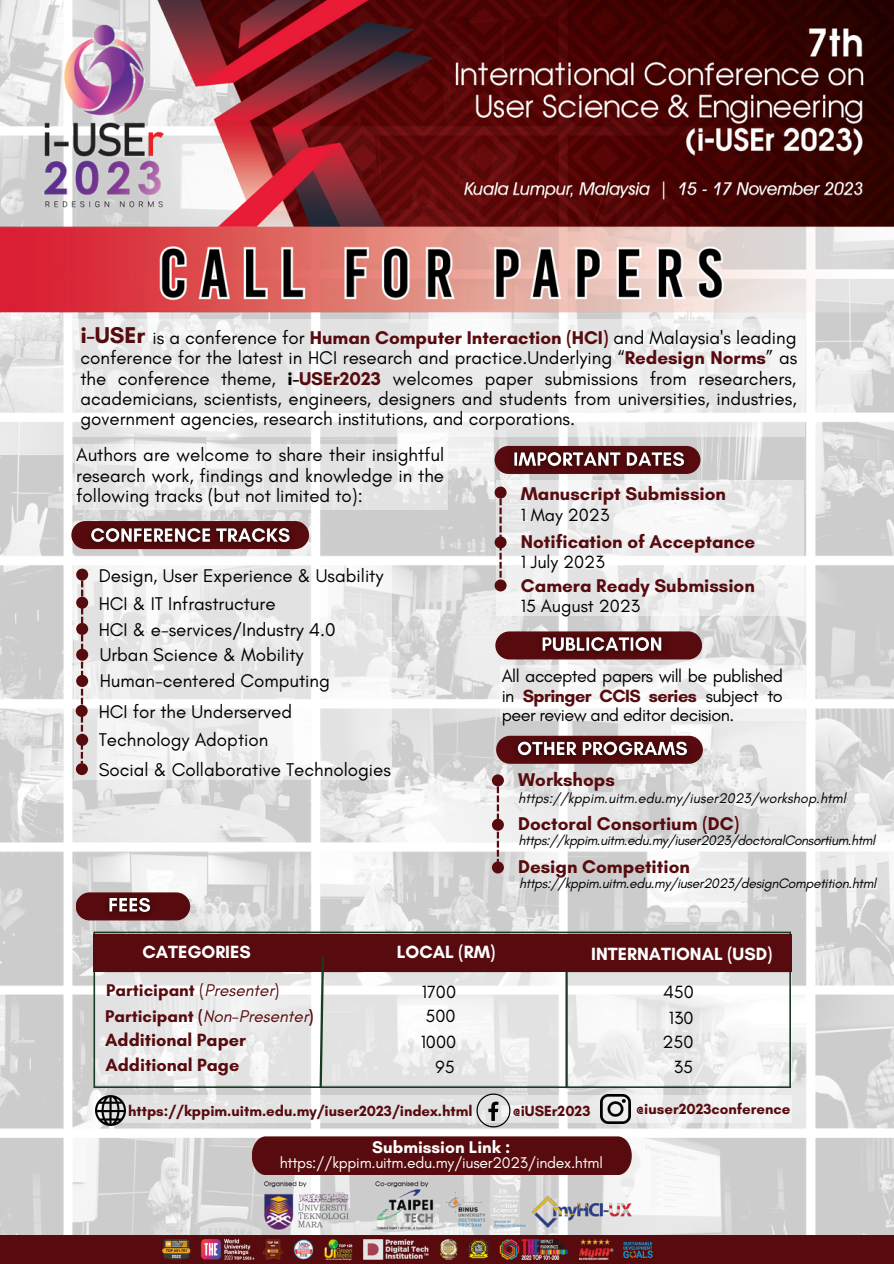
<style>
.page{position:relative;width:894px;height:1264px;background:#fff}
.page>*{position:absolute;margin:0;border:0;box-sizing:border-box;transform-origin:0 0}
.t1{font:700 23.25px "Glacial Indifference";color:#570b0e}
.t2{font:18.75px/20.2px "Glacial Indifference";color:#000;text-align:justify}
.t3{font:700 18.75px "Glacial Indifference";color:#570b0e}
.t4{font:18px/19.2px "Glacial Indifference";letter-spacing:-.03em;color:#000;text-align:justify}
.t5{font:700 18px "Glacial Indifference";color:#fff}
.t6{font:700 18px "Glacial Indifference";color:#570b0e}
.t7{font:18px "Glacial Indifference";color:#000}
.t8{font:700 17.25px "Glacial Indifference";color:#570b0e}
.t9{font:700 17.25px "Glacial Indifference";color:#fff}
.t10{font:15.75px "Glacial Indifference";letter-spacing:-.015em;color:#fff}
.t11{font:700 15px "Glacial Indifference";color:#570b0e}
.t12{font:italic 14.25px "Glacial Indifference";color:#000}
.t13{font:italic 13.95px "Glacial Indifference";letter-spacing:-.035em;color:#000}
.s1{font-weight:700;color:#570b0e}
.s2{font-weight:700}
.s3{font-weight:400}
.s4{font-weight:400;font-style:italic}
</style>
<div class="page">
<img style="left:0;top:0;width:893px;height:1235px">
<svg style="left:496px;top:480px;width:307px;height:135px"></svg>
<svg style="left:499px;top:498px;width:2px;height:79px"></svg>
<div style="left:494px;top:486px;width:12px;height:12px;background:#570b0e;border-radius:50%"></div>
<div style="left:494px;top:536px;width:12px;height:12px;background:#570b0e;border-radius:50%"></div>
<div style="left:494px;top:579px;width:12px;height:12px;background:#570b0e;border-radius:50%"></div>
<svg style="left:93px;top:931px;width:697px;height:156px;fill:#e9e9e9"></svg>
<div style="left:325px;top:934px;width:241px;height:38px;background:#570b0e"></div>
<div style="left:93px;top:934px;width:234px;height:38px;background:#570b0e"></div>
<svg style="left:318px;top:957px;width:7px;height:132px"></svg>
<hr style="left:565px;top:964px;width:2px;height:124px;background:#183b23">
<div style="left:494px;top:446px;width:206px;height:28px;background:#570b0e;border-radius:14px"></div>
<img style="left:0;top:107px;width:19px;height:385px">
<div style="left:566px;top:934px;width:224px;height:38px;background:#570b0e"></div>
<div style="left:0;top:1235px;width:893px;height:28px;background:#570b0e"></div>
<img style="left:151px;top:1228px;width:470px;height:33px">
<svg style="left:93px;top:1094px;width:697px;height:28px;fill:#e3e3e3"></svg>
<img style="left:95px;top:1095px;width:30px;height:30px">
<img style="left:475px;top:1092px;width:36px;height:36px">
<img style="left:600px;top:1094px;width:30px;height:29px">
<div style="left:76px;top:892px;width:114px;height:28px;background:#570b0e;border-radius:14px"></div>
<div style="left:495px;top:631px;width:207px;height:28px;background:#570b0e;border-radius:14px"></div>
<div style="left:71px;top:521px;width:238px;height:28px;background:#570b0e;border-radius:14px"></div>
<img style="left:623px;top:1242px;width:30px;height:17px">
<img style="left:503px;top:439px;width:191px;height:42px">
<svg style="left:499px;top:665px;width:305px;height:56px;fill:#f6f6f6"></svg>
<img style="left:98px;top:885px;width:63px;height:42px">
<img style="left:531px;top:624px;width:140px;height:42px">
<img style="left:82px;top:515px;width:218px;height:42px">
<svg style="left:71px;top:319px;width:733px;height:118px;fill:#eaeaea"></svg>
<svg style="left:75px;top:444px;width:372px;height:66px;fill:#e7e7e7"></svg>
<svg style="left:74px;top:565px;width:317px;height:215px"></svg>
<svg style="left:81px;top:580px;width:2px;height:183px"></svg>
<div style="left:76px;top:568px;width:12px;height:12px;background:#570b0e;border-radius:50%"></div>
<div style="left:76px;top:596px;width:12px;height:12px;background:#570b0e;border-radius:50%"></div>
<div style="left:76px;top:733px;width:12px;height:12px;background:#570b0e;border-radius:50%"></div>
<div style="left:76px;top:763px;width:12px;height:12px;background:#570b0e;border-radius:50%"></div>
<div style="left:76px;top:623px;width:12px;height:12px;background:#570b0e;border-radius:50%"></div>
<div style="left:76px;top:648px;width:12px;height:12px;background:#570b0e;border-radius:50%"></div>
<div style="left:76px;top:675px;width:12px;height:12px;background:#570b0e;border-radius:50%"></div>
<div style="left:76px;top:705px;width:12px;height:12px;background:#570b0e;border-radius:50%"></div>
<div style="left:252px;top:1136px;width:379px;height:38px;background:#570b0e"></div>
<div style="left:496px;top:735px;width:206px;height:28px;background:#570b0e;border-radius:14px"></div>
<img style="left:507px;top:729px;width:189px;height:41px">
<svg style="left:496px;top:786px;width:3px;height:75px"></svg>
<div style="left:492px;top:774px;width:12px;height:12px;background:#570b0e;border-radius:50%"></div>
<div style="left:492px;top:818px;width:12px;height:12px;background:#570b0e;border-radius:50%"></div>
<div style="left:492px;top:861px;width:12px;height:12px;background:#570b0e;border-radius:50%"></div>
<p class="t1" style="left:80px;top:321px;width:67px">i-USEr</p>
<p class="t2" style="left:80px;top:327px;width:718px;text-indent:72px">is a conference for <span class="s1">Human Computer Interaction (HCI)</span> and Malaysia's leading conference for the latest in HCI research and practice.Underlying “<span class="s1">Redesign Norms</span>” as the conference theme, <span class="s2">i-</span><span class="s1">USEr2023</span> welcomes paper submissions from researchers, academicians, scientists, engineers, designers and students from universities, industries, government agencies, research institutions, and corporations.</p>
<p class="t2" style="left:76px;top:444px;width:369px">Authors are welcome to share their insightful research work, findings and knowledge in the following tracks (but not limited to):</p>
<p class="t2" style="left:99px;top:565px;width:286px">Design, User Experience &amp; Usability</p>
<p class="t2" style="left:99px;top:616px;width:238px;line-height:25.8px;text-align:left">HCI &amp; e-services/Industry 4.0<br>Urban Science &amp; Mobility<br>Human-centered Computing</p>
<p class="t2" style="left:99px;top:696px;width:294px;line-height:29px;text-align:left">HCI for the Underserved<br>Technology Adoption<br>Social &amp; Collaborative Technologies</p>
<p class="t2" style="left:99px;top:593px;width:178px">HCI &amp; IT Infrastructure</p>
<p class="t3" style="left:520px;top:482px;width:206px">Manuscript Submission</p>
<p class="t4" style="left:520px;top:505px;width:90px">1 May 2023</p>
<p class="t3" style="left:520px;top:530px;width:236px">Notification of Acceptance</p>
<p class="t7" style="left:520px;top:551px;width:85px">1 July 2023</p>
<p class="t3" style="left:520px;top:574px;width:235px">Camera Ready Submission</p>
<p class="t7" style="left:520px;top:595px;width:121px">15 August 2023</p>
<p class="t4" style="left:501px;top:666px;width:283px">All accepted papers will be published in <span class="s1">Springer CCIS series</span> subject to peer review and editor decision.</p>
<p class="t3" style="left:518px;top:768px;width:98px">Workshops</p>
<p class="t12" style="left:518px;top:789px;width:329px">https://kppim.uitm.edu.my/iuser2023/workshop.html</p>
<p class="t13" style="left:518px;top:831px;width:358px">https://kppim.uitm.edu.my/iuser2023/doctoralConsortium.html</p>
<p class="t13" style="left:519px;top:875px;width:358px">https://kppim.uitm.edu.my/iuser2023/designCompetition.html</p>
<p class="t3" style="left:518px;top:811px;width:222px">Doctoral Consortium (DC)</p>
<p class="t3" style="left:518px;top:855px;width:173px">Design Competition</p>
<p class="t5" style="left:142px;top:941px;width:110px">CATEGORIES</p>
<p class="t5" style="left:396px;top:941px;width:100px">LOCAL (RM)</p>
<p class="t5" style="left:591px;top:943px;width:182px">INTERNATIONAL (USD)</p>
<p class="t8" style="left:106px;top:979px;width:174px">Participant <span class="s3">(</span><span class="s4">Presenter</span><span class="s3">)</span></p>
<p class="t4" style="left:422px;top:982px;width:36px">1700</p>
<p class="t4" style="left:662px;top:982px;width:32px">450</p>
<p class="t8" style="left:105px;top:1005px;width:210px">Participant (<span class="s4">Non-Presenter</span>)</p>
<p class="t4" style="left:425px;top:1006px;width:32px">500</p>
<p class="t4" style="left:668px;top:1007px;width:26px">130</p>
<p class="t6" style="left:105px;top:1028px;width:142px">Additional Paper</p>
<p class="t4" style="left:420px;top:1031px;width:37px">1000</p>
<p class="t4" style="left:662px;top:1031px;width:33px">250</p>
<p class="t6" style="left:105px;top:1054px;width:135px">Additional Page</p>
<p class="t4" style="left:435px;top:1057px;width:21px">95</p>
<p class="t4" style="left:673px;top:1057px;width:21px">35</p>
<p class="t11" style="left:128px;top:1101px;width:345px">https://kppim.uitm.edu.my/iuser2023/index.html</p>
<p class="t11" style="left:512px;top:1101px;width:79px">@iUSEr2023</p>
<p class="t9" style="left:372px;top:1136px;width:140px">Submission Link :</p>
<p class="t10" style="left:279px;top:1153px;width:324px">https://kppim.uitm.edu.my/iuser2023/index.html</p>
<p class="t11" style="left:636px;top:1099px;width:156px">@iuser2023conference</p>
</div>
